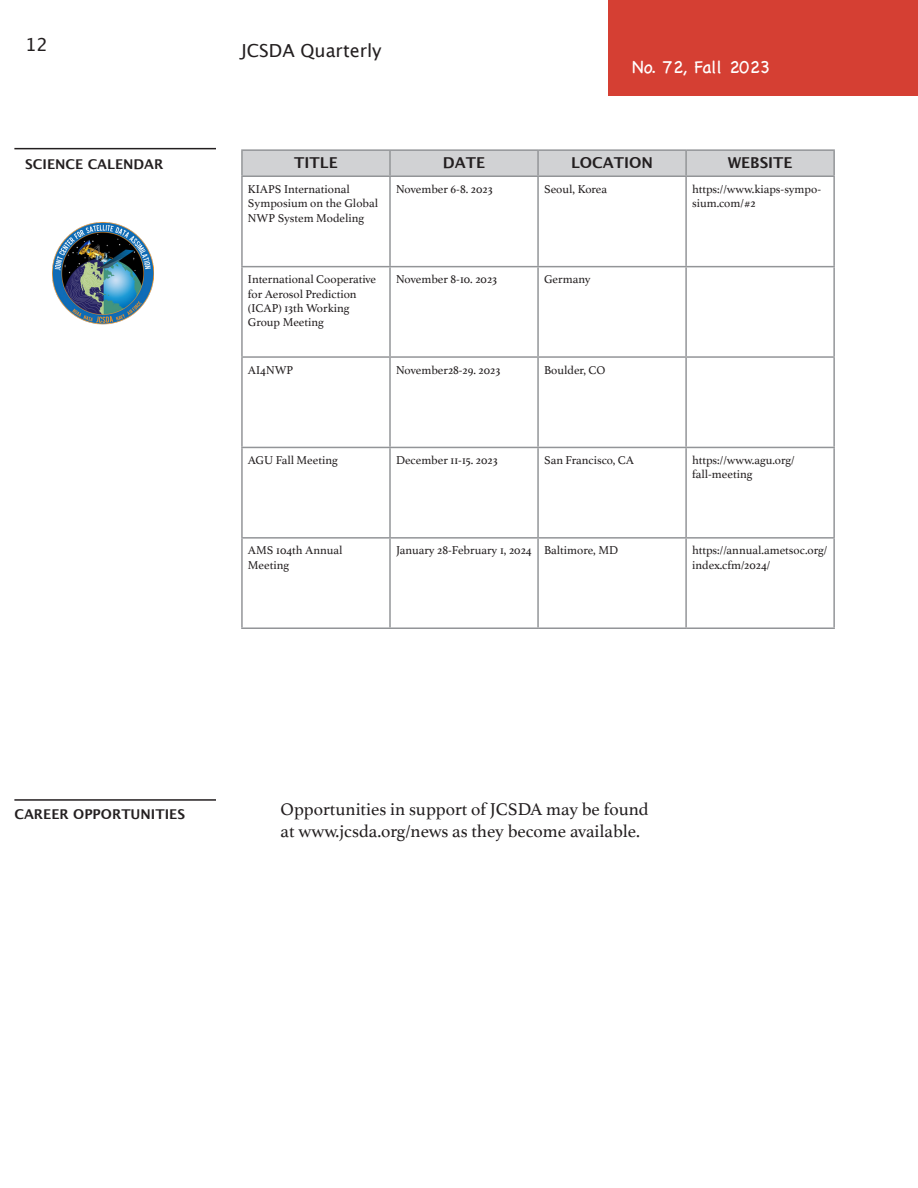
<style>
.page{position:relative;width:918px;height:1188px;background:#fff}
.page>*{position:absolute;margin:0;border:0;box-sizing:border-box;transform-origin:0 0}
.t1{font:18px/21.6px "Athelas";color:#231f20}
.t2{font:18px "Lucida Grande";color:#231f20}
.t3{font:18px "Chalkboard";letter-spacing:-.005em;color:#fff}
.t4{font:700 15px "Lucida Grande";color:#231f20}
.t5{font:700 13.5px "Lucida Grande";color:#231f20}
.t6{font:12px/14.4px "Athelas";color:#231f20}
</style>
<div class="page">
<div style="left:608px;top:0;width:310px;height:96px;background:#d53f33"></div>
<hr style="left:14px;top:148px;width:202px;height:1px;background:#231f20">
<hr style="left:14px;top:799px;width:202px;height:2px;background:#231f20">
<img style="left:52px;top:223px;width:101px;height:102px">
<div style="left:243px;top:151px;width:590px;height:24px;background:#d1d2d4"></div>
<hr style="left:241px;top:149px;width:149px;height:2px;background:#939598">
<hr style="left:241px;top:151px;width:2px;height:24px;background:#939598">
<hr style="left:390px;top:149px;width:148px;height:2px;background:#939598">
<hr style="left:389px;top:151px;width:2px;height:24px;background:#939598">
<hr style="left:538px;top:149px;width:148px;height:2px;background:#939598">
<hr style="left:537px;top:151px;width:2px;height:24px;background:#939598">
<hr style="left:686px;top:149px;width:149px;height:2px;background:#939598">
<hr style="left:685px;top:151px;width:2px;height:24px;background:#939598">
<hr style="left:833px;top:151px;width:2px;height:24px;background:#939598">
<hr style="left:241px;top:175px;width:149px;height:2px;background:#939598">
<hr style="left:241px;top:177px;width:2px;height:89px;background:#939598">
<hr style="left:390px;top:175px;width:148px;height:2px;background:#939598">
<hr style="left:389px;top:177px;width:2px;height:89px;background:#939598">
<hr style="left:538px;top:175px;width:148px;height:2px;background:#939598">
<hr style="left:537px;top:177px;width:2px;height:89px;background:#939598">
<hr style="left:686px;top:175px;width:149px;height:2px;background:#939598">
<hr style="left:685px;top:177px;width:2px;height:89px;background:#939598">
<hr style="left:833px;top:177px;width:2px;height:89px;background:#939598">
<hr style="left:241px;top:266px;width:149px;height:1px;background:#939598">
<hr style="left:241px;top:267px;width:2px;height:89px;background:#939598">
<hr style="left:390px;top:266px;width:148px;height:1px;background:#939598">
<hr style="left:389px;top:267px;width:2px;height:89px;background:#939598">
<hr style="left:538px;top:266px;width:148px;height:1px;background:#939598">
<hr style="left:537px;top:267px;width:2px;height:89px;background:#939598">
<hr style="left:686px;top:266px;width:149px;height:1px;background:#939598">
<hr style="left:685px;top:267px;width:2px;height:89px;background:#939598">
<hr style="left:833px;top:267px;width:2px;height:89px;background:#939598">
<hr style="left:241px;top:356px;width:149px;height:2px;background:#939598">
<hr style="left:241px;top:358px;width:2px;height:89px;background:#939598">
<hr style="left:390px;top:356px;width:148px;height:2px;background:#939598">
<hr style="left:389px;top:358px;width:2px;height:89px;background:#939598">
<hr style="left:538px;top:356px;width:148px;height:2px;background:#939598">
<hr style="left:537px;top:358px;width:2px;height:89px;background:#939598">
<hr style="left:686px;top:356px;width:149px;height:2px;background:#939598">
<hr style="left:685px;top:358px;width:2px;height:89px;background:#939598">
<hr style="left:833px;top:358px;width:2px;height:89px;background:#939598">
<hr style="left:241px;top:447px;width:149px;height:1px;background:#939598">
<hr style="left:241px;top:448px;width:2px;height:89px;background:#939598">
<hr style="left:390px;top:447px;width:148px;height:1px;background:#939598">
<hr style="left:389px;top:448px;width:2px;height:89px;background:#939598">
<hr style="left:538px;top:447px;width:148px;height:1px;background:#939598">
<hr style="left:537px;top:448px;width:2px;height:89px;background:#939598">
<hr style="left:686px;top:447px;width:149px;height:1px;background:#939598">
<hr style="left:685px;top:448px;width:2px;height:89px;background:#939598">
<hr style="left:833px;top:448px;width:2px;height:89px;background:#939598">
<hr style="left:241px;top:537px;width:149px;height:2px;background:#939598">
<hr style="left:241px;top:539px;width:2px;height:88px;background:#939598">
<hr style="left:390px;top:537px;width:148px;height:2px;background:#939598">
<hr style="left:389px;top:539px;width:2px;height:88px;background:#939598">
<hr style="left:538px;top:537px;width:148px;height:2px;background:#939598">
<hr style="left:537px;top:539px;width:2px;height:88px;background:#939598">
<hr style="left:686px;top:537px;width:149px;height:2px;background:#939598">
<hr style="left:685px;top:539px;width:2px;height:88px;background:#939598">
<hr style="left:833px;top:539px;width:2px;height:88px;background:#939598">
<hr style="left:241px;top:627px;width:149px;height:2px;background:#939598">
<hr style="left:390px;top:627px;width:148px;height:2px;background:#939598">
<hr style="left:538px;top:627px;width:148px;height:2px;background:#939598">
<hr style="left:686px;top:627px;width:149px;height:2px;background:#939598">
<p class="t2" style="left:25px;top:34px;width:24px">12</p>
<p class="t5" style="left:25px;top:153px;width:140px">SCIENCE CALENDAR</p>
<p class="t2" style="left:241px;top:40px;width:142px">JCSDA Quarterly</p>
<p class="t3" style="left:632px;top:57px;width:139px">No. 72, Fall 2023</p>
<p class="t4" style="left:294px;top:150px;width:45px">TITLE</p>
<p class="t4" style="left:443px;top:150px;width:44px">DATE</p>
<p class="t4" style="left:571px;top:150px;width:84px">LOCATION</p>
<p class="t4" style="left:728px;top:150px;width:66px">WEBSITE</p>
<p class="t6" style="left:248px;top:181px;width:132px">KIAPS International<br>Symposium on the Global<br>NWP System Modeling</p>
<p class="t6" style="left:396px;top:181px;width:98px">November 6-8. 2023</p>
<p class="t6" style="left:544px;top:181px;width:65px">Seoul, Korea</p>
<p class="t6" style="left:692px;top:181px;width:131px">https://www.kiaps-sympo&shy;sium.com/#2</p>
<p class="t6" style="left:248px;top:272px;width:130px">International Cooperative for Aerosol Prediction (ICAP) 13th Working<br>Group Meeting</p>
<p class="t6" style="left:396px;top:272px;width:103px">November 8-10. 2023</p>
<p class="t6" style="left:544px;top:272px;width:48px">Germany</p>
<p class="t6" style="left:248px;top:362px;width:47px">AI4NWP</p>
<p class="t6" style="left:396px;top:362px;width:106px">November28-29. 2023</p>
<p class="t6" style="left:544px;top:362px;width:63px">Boulder, CO</p>
<p class="t6" style="left:248px;top:453px;width:92px">AGU Fall Meeting</p>
<p class="t6" style="left:396px;top:453px;width:103px">December 11-15. 2023</p>
<p class="t6" style="left:544px;top:453px;width:92px">San Francisco, CA</p>
<p class="t6" style="left:692px;top:453px;width:104px">https://www.agu.org/ fall-meeting</p>
<p class="t6" style="left:248px;top:543px;width:96px">AMS 104th Annual<br>Meeting</p>
<p class="t6" style="left:396px;top:543px;width:137px">January 28-February 1, 2024</p>
<p class="t6" style="left:544px;top:543px;width:76px">Baltimore, MD</p>
<p class="t6" style="left:692px;top:543px;width:137px">https://annual.ametsoc.org/ index.cfm/2024/</p>
<p class="t5" style="left:14px;top:803px;width:172px">CAREER OPPORTUNITIES</p>
<p class="t1" style="left:281px;top:798px;width:370px">Opportunities in support of JCSDA may be found at www.jcsda.org/news as they become available.</p>
</div>
